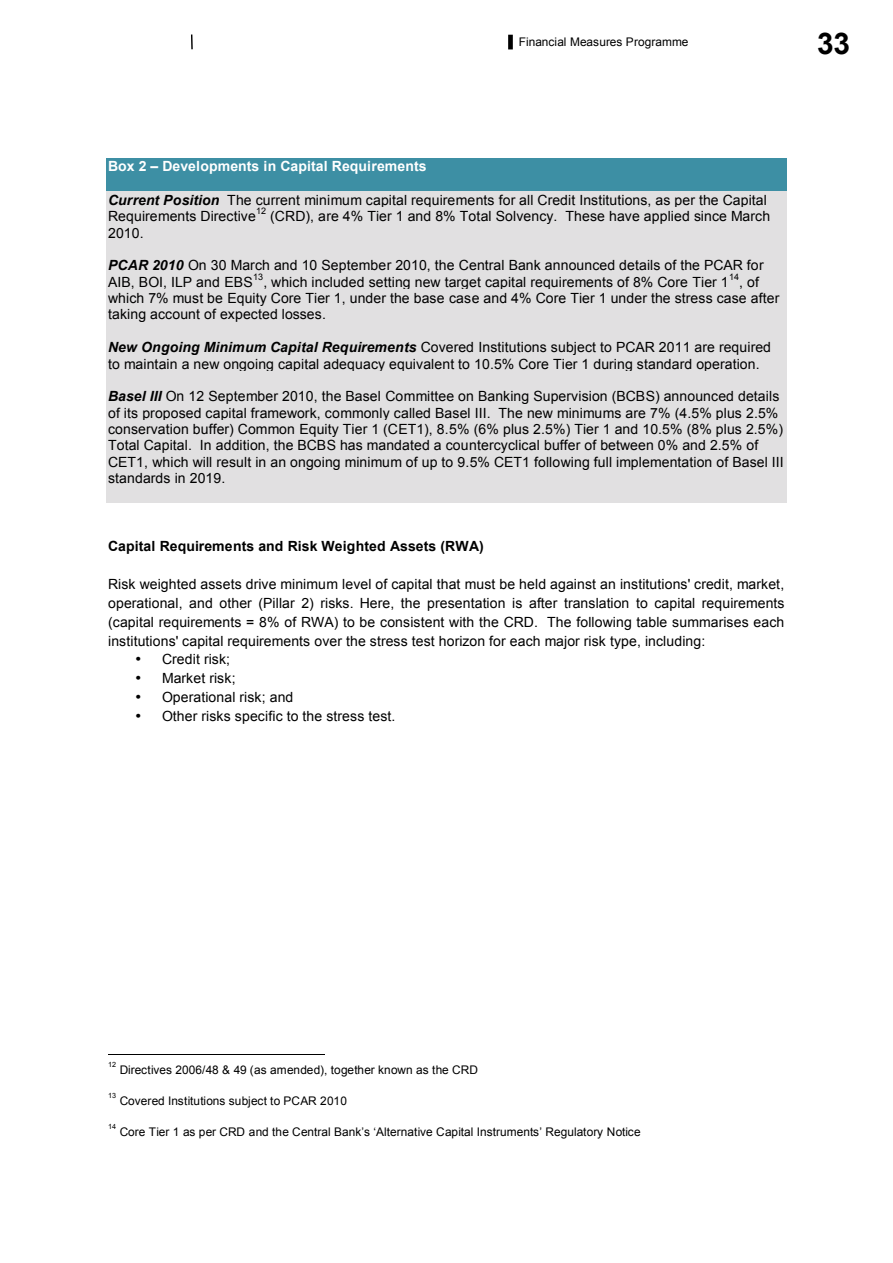
<style>
.page{position:relative;width:893px;height:1263px;background:#fff}
.page>*{position:absolute;margin:0;border:0;box-sizing:border-box;transform-origin:0 0}
.t1{font:700 29.85px "Arial";color:#000}
.t2{font:14.1px/16.4px "Arial";letter-spacing:.01em;color:#000}
.t3{font:700 14.1px "Arial";letter-spacing:.005em;color:#000}
.t4{font:700 14.1px "Arial";letter-spacing:.005em;color:#fff}
.t5{font:11.85px "Arial";color:#000}
.t6{font:9px "Arial";color:#000}
.t7{font:7.2px "Arial";color:#000}
.s1{font-weight:700;font-style:italic}
</style>
<div class="page">
<svg style="left:191px;top:35px;width:2px;height:14px"></svg>
<div style="left:508px;top:35px;width:5px;height:14px;background:#000"></div>
<div style="left:106px;top:158px;width:681px;height:33px;background:#3d8fa4"></div>
<div style="left:106px;top:191px;width:681px;height:17px;background:#e1e0e1"></div>
<div style="left:106px;top:208px;width:681px;height:16px;background:#e1e0e1"></div>
<div style="left:106px;top:224px;width:681px;height:16px;background:#e1e0e1"></div>
<div style="left:106px;top:240px;width:681px;height:17px;background:#e1e0e1"></div>
<div style="left:106px;top:257px;width:681px;height:16px;background:#e1e0e1"></div>
<div style="left:106px;top:273px;width:681px;height:17px;background:#e1e0e1"></div>
<div style="left:106px;top:290px;width:681px;height:16px;background:#e1e0e1"></div>
<div style="left:106px;top:306px;width:681px;height:17px;background:#e1e0e1"></div>
<div style="left:106px;top:323px;width:681px;height:16px;background:#e1e0e1"></div>
<div style="left:106px;top:339px;width:681px;height:16px;background:#e1e0e1"></div>
<div style="left:106px;top:355px;width:681px;height:16px;background:#e1e0e1"></div>
<div style="left:106px;top:371px;width:681px;height:17px;background:#e1e0e1"></div>
<div style="left:106px;top:388px;width:681px;height:16px;background:#e1e0e1"></div>
<div style="left:106px;top:404px;width:681px;height:17px;background:#e1e0e1"></div>
<div style="left:106px;top:421px;width:681px;height:16px;background:#e1e0e1"></div>
<div style="left:106px;top:437px;width:681px;height:17px;background:#e1e0e1"></div>
<div style="left:106px;top:454px;width:681px;height:16px;background:#e1e0e1"></div>
<div style="left:106px;top:470px;width:681px;height:16px;background:#e1e0e1"></div>
<div style="left:106px;top:486px;width:681px;height:17px;background:#e1e0e1"></div>
<hr style="left:108px;top:1054px;width:216px;height:1px;background:#000">
<p class="t5" style="left:519px;top:36px;width:171px">Financial Measures Programme</p>
<h1 class="t1" style="left:817px;top:31px;width:35px">33</h1>
<p class="t4" style="left:108px;top:160px;width:320px">Box 2 – Developments in Capital Requirements</p>
<p class="t2" style="left:108px;top:193px;width:660px"><span class="s1">Current Position</span> The current minimum capital requirements for all Credit Institutions, as per the Capital<br>Requirements Directive</p>
<p class="t6" style="left:256px;top:207px;width:12px">12</p>
<p class="t2" style="left:270px;top:209px;width:501px">(CRD), are 4% Tier 1 and 8% Total Solvency. These have applied since March</p>
<p class="t2" style="left:108px;top:225px;width:37px">2010.</p>
<p class="t2" style="left:108px;top:258px;width:657px"><span class="s1">PCAR 2010</span> On 30 March and 10 September 2010, the Central Bank announced details of the PCAR for<br>AIB, BOI, ILP and EBS</p>
<p class="t6" style="left:253px;top:273px;width:12px">13</p>
<p class="t2" style="left:263px;top:274px;width:467px">, which included setting new target capital requirements of 8% Core Tier 1</p>
<p class="t6" style="left:729px;top:273px;width:12px">14</p>
<p class="t2" style="left:108px;top:274px;width:673px;text-indent:631px">, of which 7% must be Equity Core Tier 1, under the base case and 4% Core Tier 1 under the stress case after taking account of expected losses.</p>
<p class="t2" style="left:108px;top:340px;width:664px"><span class="s1">New Ongoing Minimum Capital Requirements</span> Covered Institutions subject to PCAR 2011 are required to maintain a new ongoing capital adequacy equivalent to 10.5% Core Tier 1 during standard operation.</p>
<p class="t2" style="left:108px;top:389px;width:677px"><span class="s1">Basel III</span> On 12 September 2010, the Basel Committee on Banking Supervision (BCBS) announced details of its proposed capital framework, commonly called Basel III. The new minimums are 7% (4.5% plus 2.5% conservation buffer) Common Equity Tier 1 (CET1), 8.5% (6% plus 2.5%) Tier 1 and 10.5% (8% plus 2.5%)<br>Total Capital. In addition, the BCBS has mandated a countercyclical buffer of between 0% and 2.5% of CET1, which will result in an ongoing minimum of up to 9.5% CET1 following full implementation of Basel III standards in 2019.</p>
<p class="t3" style="left:108px;top:540px;width:377px">Capital Requirements and Risk Weighted Assets (RWA)</p>
<p class="t2" style="left:108px;top:575px;width:678px;line-height:18.9px;text-align:justify">Risk weighted assets drive minimum level of capital that must be held against an institutions' credit, market, operational, and other (Pillar 2) risks. Here, the presentation is after translation to capital requirements (capital requirements = 8% of RWA) to be consistent with the CRD. The following table summarises each institutions' capital requirements over the stress test horizon for each major risk type, including:</p>
<p class="t2" style="left:135px;top:652px;width:96px">• Credit risk;</p>
<p class="t2" style="left:135px;top:671px;width:102px">• Market risk;</p>
<p class="t2" style="left:135px;top:690px;width:160px">• Operational risk; and</p>
<p class="t2" style="left:135px;top:708px;width:262px">• Other risks specific to the stress test.</p>
<p class="t7" style="left:108px;top:1062px;width:9px">12</p>
<p class="t5" style="left:120px;top:1064px;width:360px">Directives 2006/48 &amp; 49 (as amended), together known as the CRD</p>
<p class="t7" style="left:108px;top:1093px;width:9px">13</p>
<p class="t5" style="left:120px;top:1095px;width:229px">Covered Institutions subject to PCAR 2010</p>
<p class="t7" style="left:108px;top:1124px;width:9px">14</p>
<p class="t5" style="left:120px;top:1126px;width:522px">Core Tier 1 as per CRD and the Central Bank’s ‘Alternative Capital Instruments’ Regulatory Notice</p>
</div>
